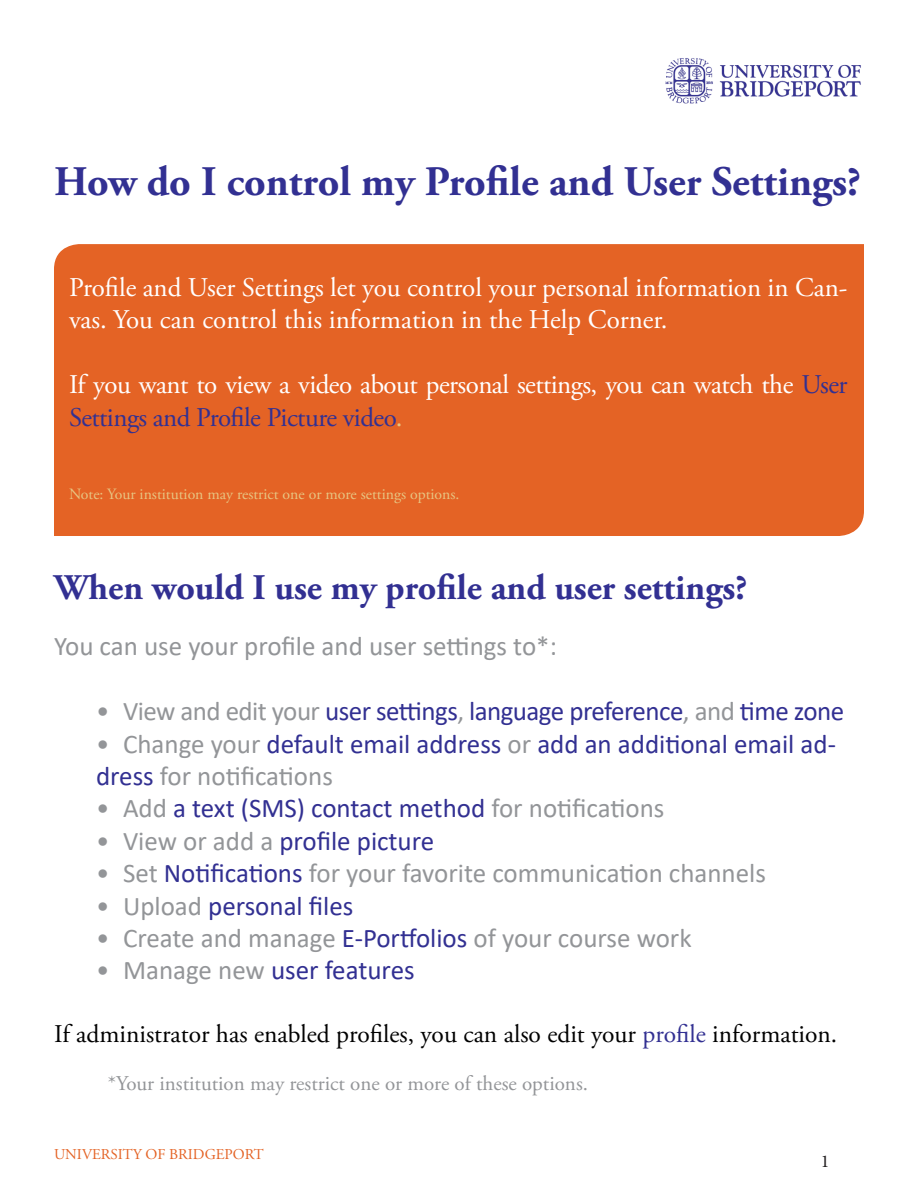
<style>
.page{position:relative;width:918px;height:1188px;background:#fff}
.page>*{position:absolute;margin:0;border:0;box-sizing:border-box;transform-origin:0 0}
.t1{font:700 42px "Adobe Garamond Pro";color:#323092}
.t2{font:700 36px "Adobe Garamond Pro";color:#323092}
.t3{font:27px/32.4px "Adobe Garamond Pro";letter-spacing:-.005em;color:#fff}
.t4{font:27px/32.4px "Calibri";color:#323092}
.t5{font:27px "Calibri";color:#939598}
.t6{font:27px "Calibri";letter-spacing:-.02em;color:#323092}
.t7{font:25.5px "Adobe Garamond Pro";color:#000}
.t8{font:21px "Adobe Garamond Pro";color:#939598}
.t9{font:18px "Minion Pro";color:#231f20}
.t10{font:15.75px "Adobe Garamond Pro";color:#e7c582}
.t11{font:15px "Adobe Garamond Pro";color:#e46325}
.s1{color:#323092}
.s2{color:#e7c582}
.s3{color:#939598}
</style>
<div class="page">
<img style="left:665px;top:58px;width:196px;height:46px">
<div style="left:54px;top:244px;width:810px;height:292px;background:#e46325"></div>
<p class="t1" style="left:54px;top:157px;width:809px">How do I control my Profile and User Settings?</p>
<p class="t3" style="left:69px;top:272px;width:780px">Profile and User Settings let you control your personal information in Can&shy;vas. You can control this information in the Help Corner.</p>
<p class="t3" style="left:69px;top:369px;width:780px">If you want to view a video about personal settings, you can watch the <span class="s1">User<br>Settings and Profile Picture video</span><span class="s2">.</span></p>
<p class="t10" style="left:69px;top:485px;width:392px">Note: Your institution may restrict one or more settings options.</p>
<p class="t2" style="left:54px;top:567px;width:695px">When would I use my profile and user settings?</p>
<p class="t5" style="left:54px;top:628px;width:504px">You can use your profile and user settings to*:</p>
<p class="t6" style="left:96px;top:693px;width:750px"><span class="s3">• View and edit your</span> user settings<span class="s3">,</span> language preference<span class="s3">, and</span> time zone</p>
<p class="t4" style="left:96px;top:727px;width:741px"><span class="s3">• Change your</span> default email address <span class="s3">or</span> add an additional email ad&shy;dress <span class="s3">for notifications</span></p>
<p class="t4" style="left:96px;top:792px;width:570px"><span class="s3">• Add</span> a text (SMS) contact method <span class="s3">for notifications</span></p>
<p class="t4" style="left:96px;top:824px;width:340px"><span class="s3">• View or add a</span> profile picture</p>
<p class="t5" style="left:96px;top:855px;width:672px">• Set <span class="s1">Notifications</span> for your favorite communication channels</p>
<p class="t4" style="left:96px;top:889px;width:259px"><span class="s3">• Upload</span> personal files</p>
<p class="t5" style="left:96px;top:919px;width:597px">• Create and manage <span class="s1">E-Portfolios</span> of your course work</p>
<p class="t4" style="left:96px;top:954px;width:320px"><span class="s3">• Manage new</span> user features</p>
<p class="t7" style="left:54px;top:1019px;width:785px">If administrator has enabled profiles, you can also edit your <span class="s1">profile</span> information.</p>
<p class="t8" style="left:108px;top:1071px;width:482px">*Your institution may restrict one or more of these options.</p>
<p class="t11" style="left:54px;top:1146px;width:211px">UNIVERSITY OF BRIDGEPORT</p>
<p class="t9" style="left:821px;top:1149px;width:10px">1</p>
</div>
